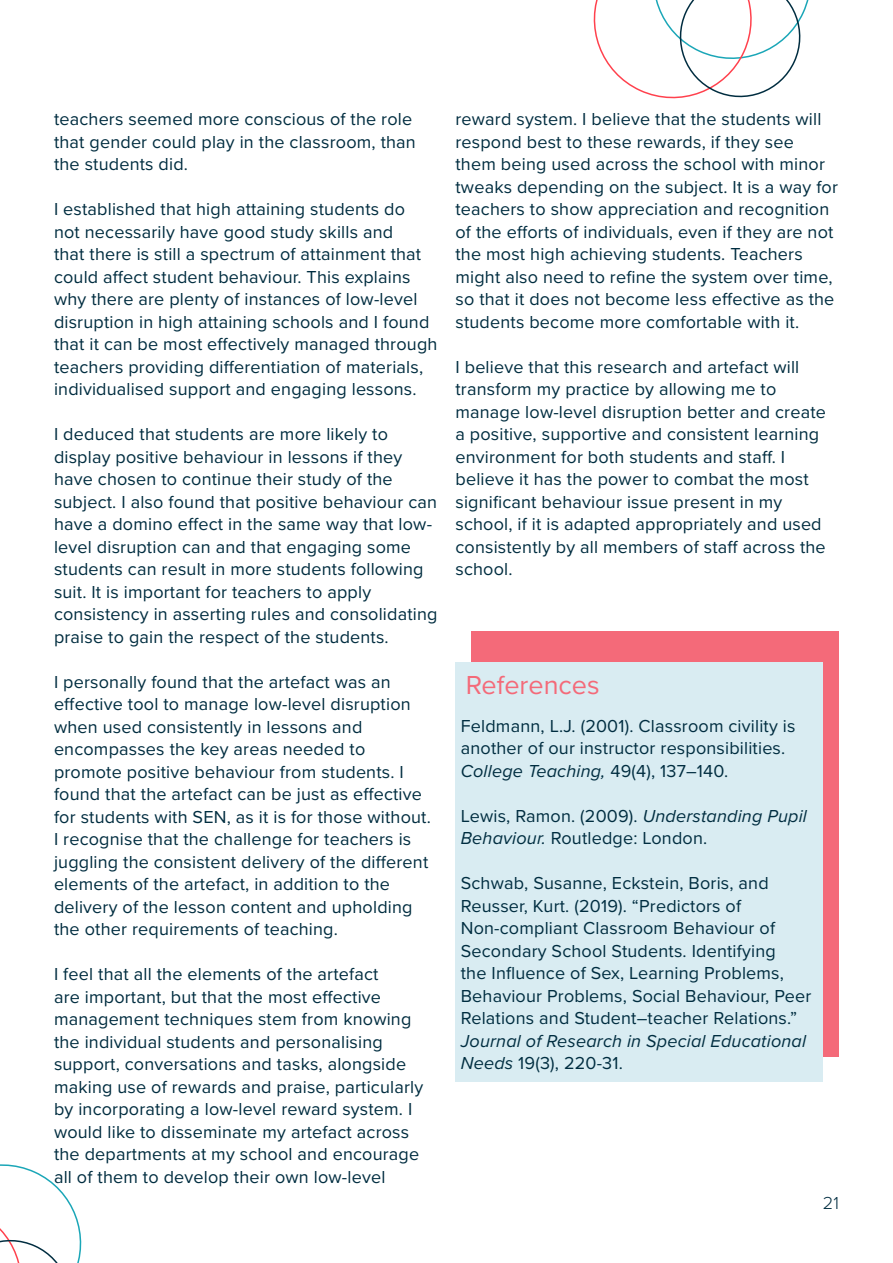
<style>
.page{position:relative;width:893px;height:1263px;background:#fff}
.page>*{position:absolute;margin:0;border:0;box-sizing:border-box;transform-origin:0 0}
.t1{font:27px "Proxima Nova";color:#f46a79}
.t2{font:18px/22.5px "Proxima Nova";letter-spacing:.01em;color:#002d40}
.t3{font:italic 18px/22.5px "Proxima Nova";letter-spacing:.01em;color:#002d40}
.t4{font:300 18px "Proxima Nova";color:#002d40}
.s1{font-style:italic}
.s2{font-style:normal}
</style>
<div class="page">
<svg style="left:593px;top:0;width:216px;height:99px"></svg>
<svg style="left:0;top:1164px;width:82px;height:99px"></svg>
<div style="left:471px;top:631px;width:368px;height:425px;background:#f46a79"></div>
<div style="left:455px;top:662px;width:368px;height:420px;background:#d9ecf2"></div>
<p class="t2" style="left:54px;top:107px;width:363px">teachers seemed more conscious of the role that gender could play in the classroom, than the students did.</p>
<p class="t2" style="left:54px;top:197px;width:385px">I established that high attaining students do<br>not necessarily have good study skills and<br>that there is still a spectrum of attainment that could affect student behaviour. This explains why there are plenty of instances of low-level disruption in high attaining schools and I found that it can be most effectively managed through teachers providing differentiation of materials, individualised support and engaging lessons.</p>
<p class="t2" style="left:54px;top:422px;width:385px">I deduced that students are more likely to display positive behaviour in lessons if they have chosen to continue their study of the subject. I also found that positive behaviour can have a domino effect in the same way that low&shy;level disruption can and that engaging some students can result in more students following suit. It is important for teachers to apply consistency in asserting rules and consolidating praise to gain the respect of the students.</p>
<p class="t2" style="left:54px;top:670px;width:378px">I personally found that the artefact was an effective tool to manage low-level disruption when used consistently in lessons and encompasses the key areas needed to promote positive behaviour from students. I found that the artefact can be just as effective for students with SEN, as it is for those without.<br>I recognise that the challenge for teachers is juggling the consistent delivery of the different elements of the artefact, in addition to the delivery of the lesson content and upholding the other requirements of teaching.</p>
<p class="t2" style="left:54px;top:962px;width:371px">I feel that all the elements of the artefact<br>are important, but that the most effective management techniques stem from knowing the individual students and personalising support, conversations and tasks, alongside making use of rewards and praise, particularly by incorporating a low-level reward system. I would like to disseminate my artefact across the departments at my school and encourage all of them to develop their own low-level</p>
<p class="t2" style="left:455px;top:107px;width:384px">reward system. I believe that the students will respond best to these rewards, if they see them being used across the school with minor tweaks depending on the subject. It is a way for teachers to show appreciation and recognition of the efforts of individuals, even if they are not the most high achieving students. Teachers might also need to refine the system over time, so that it does not become less effective as the students become more comfortable with it.</p>
<p class="t2" style="left:455px;top:355px;width:372px">I believe that this research and artefact will transform my practice by allowing me to manage low-level disruption better and create a positive, supportive and consistent learning environment for both students and staff. I believe it has the power to combat the most significant behaviour issue present in my school, if it is adapted appropriately and used consistently by all members of staff across the school.</p>
<h1 class="t1" style="left:466px;top:665px;width:135px">References</h1>
<p class="t2" style="left:461px;top:713px;width:336px">Feldmann, L.J. (2001). Classroom civility is another of our instructor responsibilities.<br><span class="s1">College Teaching,</span> 49(4), 137–140.</p>
<p class="t2" style="left:461px;top:803px;width:348px">Lewis, Ramon. (2009). <span class="s1">Understanding Pupil<br>Behaviour.</span> Routledge: London.</p>
<p class="t2" style="left:461px;top:871px;width:352px">Schwab, Susanne, Eckstein, Boris, and Reusser, Kurt. (2019). “Predictors of Non-compliant Classroom Behaviour of Secondary School Students. Identifying<br>the Influence of Sex, Learning Problems, Behaviour Problems, Social Behaviour, Peer Relations and Student–teacher Relations.”</p>
<p class="t3" style="left:461px;top:1028px;width:347px">Journal of Research in Special Educational<br>Needs <span class="s2">19(3), 220-31.</span></p>
<p class="t4" style="left:823px;top:1189px;width:18px">21</p>
</div>
